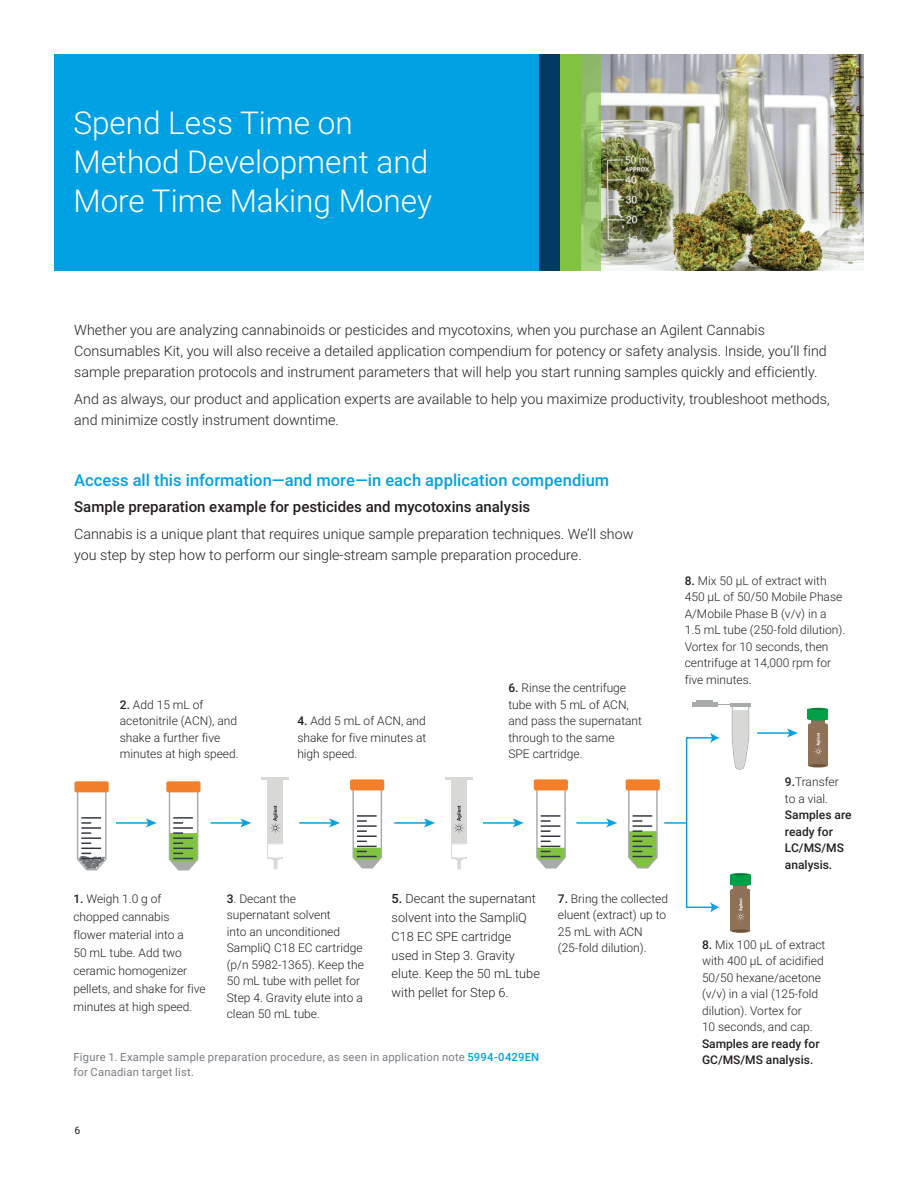
<style>
.page{position:relative;width:918px;height:1188px;background:#fff}
.page>*{position:absolute;margin:0;border:0;box-sizing:border-box;transform-origin:0 0}
.BROCHURE_int_photo_h{font:300 31.5px/39px "Roboto";color:#fff}
.BROCHURE_subhead_blu{font:500 16.5px "Roboto";letter-spacing:.005em;color:#00a1e3}
.BROCHURE_callout_sub{font:500 15px "Roboto";color:#231f20}
.BROCHURE_text_black{font:300 14.25px/21px "Roboto";color:#231f20}
.BROCHURE_callout_tex{font:300 12.75px/18.8px "Roboto";color:#231f20}
.BROCHURE_callout_tex-2{font:300 12px/16.5px "Roboto";color:#231f20}
.BROCHURE_callout_tex-3{font:500 12px/16.5px "Roboto";color:#231f20}
.BROCHURE_caption_gra{font:11.25px/15px "Roboto";letter-spacing:.02em;color:#787d83}
.t1{font:10.5px "Roboto";color:#231f20}
.s1{font-weight:500}
.s2{font-weight:500;color:#00a1e3}
.s3{font-weight:300}
</style>
<div class="page">
<svg style="left:168px;top:792px;width:31px;height:79px"></svg>
<div style="left:166px;top:781px;width:34px;height:11px;background:#f47f2a;border-radius:2px"></div>
<svg style="left:352px;top:790px;width:31px;height:79px"></svg>
<div style="left:350px;top:779px;width:34px;height:11px;background:#f47f2a;border-radius:2px"></div>
<svg style="left:535px;top:790px;width:32px;height:79px"></svg>
<div style="left:534px;top:779px;width:34px;height:11px;background:#f47f2a;border-radius:2px"></div>
<svg style="left:627px;top:790px;width:31px;height:79px"></svg>
<div style="left:626px;top:779px;width:34px;height:11px;background:#f47f2a;border-radius:2px"></div>
<svg style="left:76px;top:792px;width:31px;height:79px"></svg>
<div style="left:74px;top:781px;width:35px;height:11px;background:#f47f2a;border-radius:2px"></div>
<div style="left:267px;top:779px;width:16px;height:79px;background:#d8d9d7"></div>
<hr style="left:261px;top:777px;width:28px;height:2px;background:#d8d9d7">
<div style="left:268px;top:844px;width:14px;height:13px;background:#fff"></div>
<svg style="left:268px;top:857px;width:14px;height:12px"></svg>
<svg style="left:270px;top:806px;width:10px;height:28px"></svg>
<div style="left:451px;top:779px;width:16px;height:79px;background:#d8d9d7"></div>
<hr style="left:445px;top:777px;width:28px;height:2px;background:#d8d9d7">
<div style="left:452px;top:844px;width:14px;height:13px;background:#fff"></div>
<svg style="left:452px;top:857px;width:14px;height:12px"></svg>
<svg style="left:454px;top:806px;width:10px;height:28px"></svg>
<svg style="left:731px;top:929px;width:19px;height:4px"></svg>
<div style="left:731px;top:890px;width:19px;height:41px;background:#8f7157"></div>
<div style="left:734px;top:885px;width:13px;height:6px;background:#8f7157"></div>
<hr style="left:730px;top:883px;width:21px;height:3px;background:#00a049;border-radius:50%">
<hr style="left:730px;top:873px;width:21px;height:3px;background:#00a049;border-radius:50%">
<div style="left:730px;top:875px;width:21px;height:10px;background:#00a049"></div>
<svg style="left:733px;top:874px;width:15px;height:2px"></svg>
<hr style="left:732px;top:929px;width:17px;height:3px;background:#6b533e;border-radius:50%">
<svg style="left:736px;top:898px;width:9px;height:23px"></svg>
<svg style="left:808px;top:763px;width:20px;height:5px"></svg>
<div style="left:808px;top:725px;width:20px;height:41px;background:#8f7157"></div>
<div style="left:811px;top:719px;width:14px;height:7px;background:#8f7157"></div>
<hr style="left:808px;top:718px;width:20px;height:3px;background:#00a049;border-radius:50%">
<div style="left:808px;top:709px;width:20px;height:10px;background:#00a049"></div>
<svg style="left:811px;top:708px;width:15px;height:2px"></svg>
<hr style="left:809px;top:764px;width:18px;height:3px;background:#6b533e;border-radius:50%">
<svg style="left:814px;top:733px;width:9px;height:23px"></svg>
<hr style="left:730px;top:703px;width:21px;height:4px;background:#a8abac">
<hr style="left:692px;top:703px;width:26px;height:4px;background:#a8abac">
<hr style="left:697px;top:700px;width:16px;height:4px;background:#a8abac">
<hr style="left:116px;top:822px;width:33px;height:2px;background:#00a1e3">
<svg style="left:146px;top:818px;width:11px;height:9px"></svg>
<hr style="left:211px;top:822px;width:33px;height:2px;background:#00a1e3">
<svg style="left:240px;top:818px;width:11px;height:9px"></svg>
<hr style="left:299px;top:822px;width:33px;height:2px;background:#00a1e3">
<svg style="left:329px;top:818px;width:11px;height:9px"></svg>
<hr style="left:394px;top:822px;width:33px;height:2px;background:#00a1e3">
<svg style="left:424px;top:818px;width:11px;height:9px"></svg>
<hr style="left:483px;top:822px;width:33px;height:2px;background:#00a1e3">
<svg style="left:513px;top:818px;width:11px;height:9px"></svg>
<hr style="left:576px;top:822px;width:33px;height:2px;background:#00a1e3">
<svg style="left:606px;top:818px;width:11px;height:9px"></svg>
<hr style="left:757px;top:732px;width:33px;height:2px;background:#00a1e3">
<svg style="left:787px;top:729px;width:11px;height:9px"></svg>
<div style="left:686px;top:737px;width:28px;height:171px;border:1px solid #00a1e3"></div>
<svg style="left:710px;top:704px;width:39px;height:66px"></svg>
<svg style="left:710px;top:902px;width:10px;height:11px"></svg>
<hr style="left:664px;top:822px;width:23px;height:2px;background:#00a1e3">
<img style="left:601px;top:54px;width:263px;height:217px">
<div style="left:54px;top:54px;width:486px;height:217px;background:#00a1e3"></div>
<div style="left:540px;top:54px;width:20px;height:217px;background:#003a63"></div>
<svg style="left:581px;top:54px;width:20px;height:217px"></svg>
<div style="left:560px;top:54px;width:21px;height:217px;background:#81c340"></div>
<p class="BROCHURE_int_photo_h" style="left:73px;top:103px;width:360px">Spend Less Time on<br>Method Development and<br>More Time Making Money</p>
<p class="BROCHURE_text_black" style="left:74px;top:319px;width:754px">Whether you are analyzing cannabinoids or pesticides and mycotoxins, when you purchase an Agilent Cannabis<br>Consumables Kit, you will also receive a detailed application compendium for potency or safety analysis. Inside, you’ll find sample preparation protocols and instrument parameters that will help you start running samples quickly and efficiently.</p>
<p class="BROCHURE_text_black" style="left:74px;top:388px;width:757px">And as always, our product and application experts are available to help you maximize productivity, troubleshoot methods, and minimize costly instrument downtime.</p>
<p class="BROCHURE_subhead_blu" style="left:74px;top:469px;width:537px">Access all this information—and more—in each application compendium</p>
<p class="BROCHURE_callout_sub" style="left:74px;top:496px;width:458px">Sample preparation example for pesticides and mycotoxins analysis</p>
<p class="BROCHURE_text_black" style="left:74px;top:523px;width:561px">Cannabis is a unique plant that requires unique sample preparation techniques. We’ll show you step by step how to perform our single-stream sample preparation procedure.</p>
<p class="BROCHURE_callout_tex-2" style="left:120px;top:696px;width:120px"><span class="s1">2.</span> Add 15 mL of acetonitrile (ACN), and shake a further five minutes at high speed.</p>
<p class="BROCHURE_callout_tex-2" style="left:297px;top:712px;width:130px;text-align:justify"><span class="s1">4.</span> Add 5 mL of ACN, and shake for five minutes at high speed.</p>
<p class="BROCHURE_callout_tex-2" style="left:508px;top:679px;width:135px"><span class="s1">6.</span> Rinse the centrifuge tube with 5 mL of ACN, and pass the supernatant through to the same<br>SPE cartridge.</p>
<p class="BROCHURE_callout_tex-2" style="left:73px;top:889px;width:134px;line-height:18px"><span class="s1">1.</span> Weigh 1.0 g of chopped cannabis<br>flower material into a<br>50 mL tube. Add two ceramic homogenizer pellets, and shake for five minutes at high speed.</p>
<p class="BROCHURE_callout_tex" style="left:392px;top:889px;width:150px"><span class="s1">5.</span> Decant the supernatant solvent into the SampliQ<br>C18 EC SPE cartridge used in Step 3. Gravity elute. Keep the 50 mL tube with pellet for Step 6.</p>
<p class="BROCHURE_callout_tex-2" style="left:227px;top:890px;width:139px"><span class="s1">3</span>. Decant the<br>supernatant solvent<br>into an unconditioned<br>SampliQ C18 EC cartridge (p/n 5982-1365). Keep the<br>50 mL tube with pellet for<br>Step 4. Gravity elute into a clean 50 mL tube.</p>
<p class="BROCHURE_caption_gra" style="left:73px;top:1049px;width:467px">Figure 1. Example sample preparation procedure, as seen in application note <span class="s2">5994-0429EN </span>for Canadian target list.</p>
<p class="BROCHURE_callout_tex-2" style="left:558px;top:890px;width:112px"><span class="s1">7.</span> Bring the collected eluent (extract) up to<br>25 mL with ACN (25-fold dilution).</p>
<p class="BROCHURE_callout_tex-2" style="left:685px;top:572px;width:162px"><span class="s1">8.</span> Mix 50 μL of extract with<br>450 μL of 50/50 Mobile Phase<br>A/Mobile Phase B (v/v) in a<br>1.5 mL tube (250-fold dilution).<br>Vortex for 10 seconds, then centrifuge at 14,000 rpm for five minutes.</p>
<p class="BROCHURE_callout_tex-3" style="left:785px;top:773px;width:68px">9.<span class="s3">Transfer to a vial.<br></span>Samples are ready for<br>LC/MS/MS analysis.</p>
<p class="BROCHURE_callout_tex-2" style="left:702px;top:936px;width:125px"><span class="s1">8.</span> Mix 100 μL of extract with 400 μL of acidified<br>50/50 hexane/acetone (v/v) in a vial (125-fold dilution). Vortex for<br>10 seconds, and cap.<br><span class="s1">Samples are ready for<br>GC/MS/MS analysis.</span></p>
<p class="t1" style="left:75px;top:1123px;width:7px">6</p>
</div>
